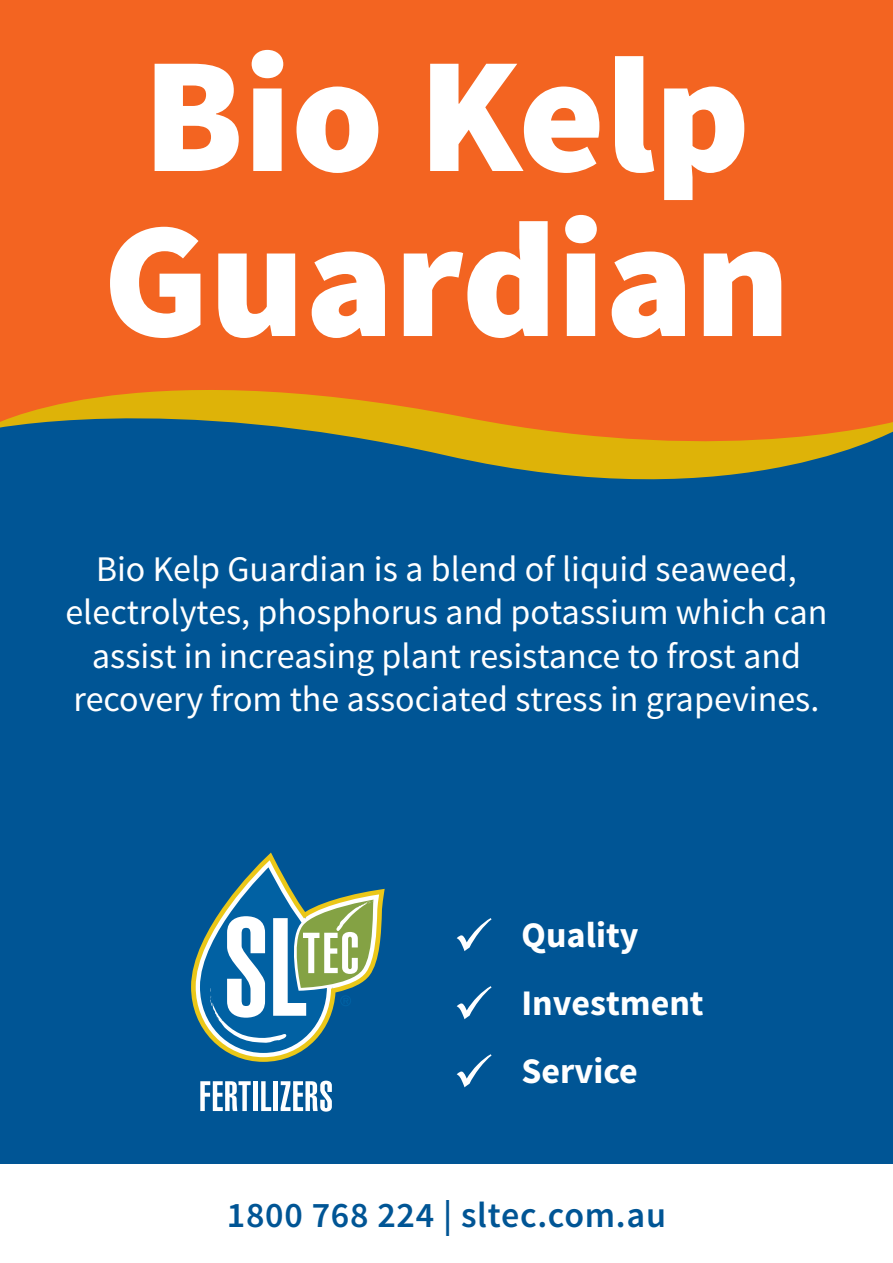
<style>
.page{position:relative;width:893px;height:1263px;background:#fff}
.page>*{position:absolute;margin:0;border:0;box-sizing:border-box;transform-origin:0 0}
.t1{font:900 165px/165px "Source Sans Pro";color:#fff}
.t2{font:36px/43.2px "Source Sans Pro";color:#fff;text-align:center}
.t3{font:700 36px/68.1px "Source Sans Pro";color:#fff}
.t4{font:600 36px "Source Sans Pro";letter-spacing:.02em;color:#005595}
</style>
<div class="page">
<div style="left:0;top:523px;width:893px;height:641px;background:#005595"></div>
<div style="left:0;top:470px;width:893px;height:53px;background:#005595"></div>
<svg style="left:0;top:32px;width:893px;height:438px;background:#e46825"></svg>
<div style="left:0;top:0;width:893px;height:32px;background:#f36421"></div>
<svg style="left:191px;top:852px;width:194px;height:210px"></svg>
<svg style="left:200px;top:1081px;width:51px;height:30px"></svg>
<div style="left:253px;top:1081px;width:5px;height:30px;background:#fff"></div>
<svg style="left:261px;top:1081px;width:10px;height:30px"></svg>
<hr style="left:274px;top:1081px;width:4px;height:30px;background:#fff">
<svg style="left:281px;top:1081px;width:51px;height:30px"></svg>
<svg style="left:457px;top:918px;width:35px;height:33px"></svg>
<svg style="left:457px;top:986px;width:35px;height:33px"></svg>
<svg style="left:457px;top:1054px;width:35px;height:33px"></svg>
<h1 class="t1" style="left:103px;top:41px;width:689px">Bio Kelp<br>Guardian</h1>
<p class="t2" style="left:65px;top:548px;width:764px">Bio Kelp Guardian is a blend of liquid seaweed, electrolytes, phosphorus and potassium which can assist in increasing plant resistance to frost and recovery from the associated stress in grapevines.</p>
<p class="t3" style="left:521px;top:902px;width:184px">Quality<br>Investment<br>Service</p>
<p class="t4" style="left:227px;top:1193px;width:441px">1800 768 224 | sltec.com.au</p>
</div>
